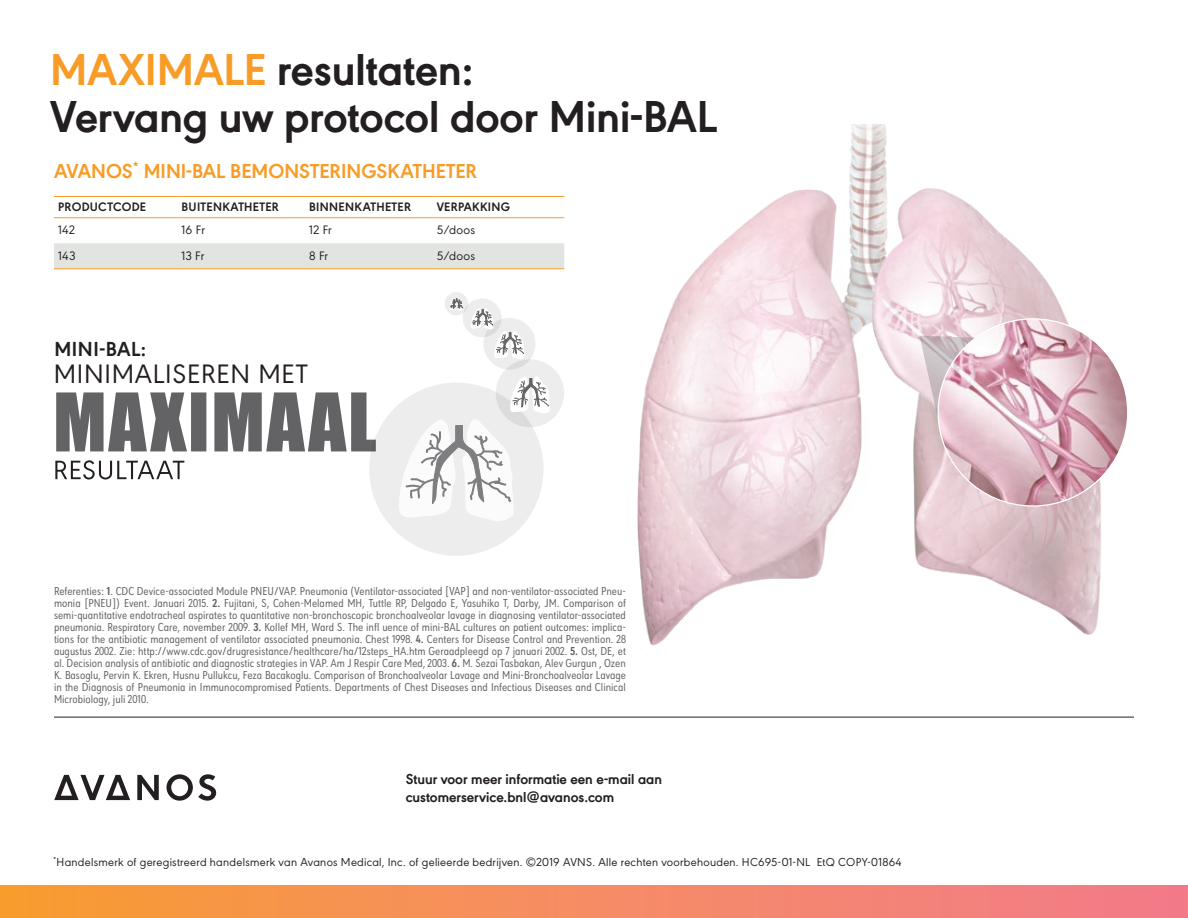
<style>
.page{position:relative;width:1188px;height:918px;background:#fff}
.page>*{position:absolute;margin:0;border:0;box-sizing:border-box;transform-origin:0 0}
.t1{font:700 46.5px/46.5px "Avanos Sans";color:#231f20}
.t2{font:27.75px "Avanos Sans";letter-spacing:.025em;color:#231f20}
.t3{font:700 21.15px "Avanos Sans";letter-spacing:.025em;color:#231f20}
.t4{font:700 21px "Avanos Sans";color:#f89c28}
.t5{font:700 15px/18px "Avanos Sans";color:#231f20}
.t6{font:700 12.75px "Avanos Sans";letter-spacing:.025em;color:#231f20}
.t7{font:12.75px "Avanos Sans";letter-spacing:.015em;color:#231f20}
.t8{font:12px/12px "Avanos Sans Cond";color:#636366;text-align:justify}
.t9{font:12px "Avanos Sans";letter-spacing:.025em;color:#231f20}
.s1{color:#f89c28}
.s2{font-weight:700}
</style>
<div class="page">
<img style="left:637px;top:125px;width:464px;height:521px">
<svg style="left:919px;top:336px;width:19px;height:90px;background:#d5c6ca"></svg>
<img style="left:938px;top:319px;width:188px;height:187px">
<div style="left:0;top:885px;width:1188px;height:33px;background:linear-gradient(to right,#f89d34,#f27b8e)"></div>
<svg style="left:54px;top:775px;width:76px;height:25px"></svg>
<svg style="left:137px;top:775px;width:22px;height:25px"></svg>
<svg style="left:167px;top:774px;width:49px;height:27px"></svg>
<svg style="left:54px;top:218px;width:510px;height:50px"></svg>
<hr style="left:54px;top:196px;width:128px;height:1px;background:#f89c28">
<hr style="left:182px;top:196px;width:127px;height:1px;background:#f89c28">
<hr style="left:309px;top:196px;width:128px;height:1px;background:#f89c28">
<hr style="left:437px;top:196px;width:127px;height:1px;background:#f89c28">
<hr style="left:54px;top:268px;width:128px;height:1px;background:#f89c28">
<hr style="left:182px;top:268px;width:127px;height:1px;background:#f89c28">
<hr style="left:309px;top:268px;width:128px;height:1px;background:#f89c28">
<hr style="left:437px;top:268px;width:127px;height:1px;background:#f89c28">
<hr style="left:54px;top:217px;width:128px;height:1px;background:#f89c28">
<hr style="left:182px;top:217px;width:127px;height:1px;background:#f89c28">
<hr style="left:309px;top:217px;width:128px;height:1px;background:#f89c28">
<hr style="left:437px;top:217px;width:127px;height:1px;background:#f89c28">
<hr style="left:54px;top:717px;width:1080px;height:1px;background:#231f20">
<svg style="left:55px;top:460px;width:129px;height:20px"></svg>
<svg style="left:56px;top:392px;width:318px;height:59px"></svg>
<div style="left:369px;top:383px;width:175px;height:173px;background:#ededed;border-radius:50%"></div>
<div style="left:483px;top:318px;width:53px;height:52px;background:#ededed;border-radius:50%"></div>
<div style="left:463px;top:298px;width:39px;height:39px;background:#ededed;border-radius:50%"></div>
<svg style="left:471px;top:308px;width:53px;height:52px"></svg>
<div style="left:496px;top:359px;width:68px;height:68px;background:linear-gradient(to right,#e7e7e7,#eee);border-radius:50%"></div>
<svg style="left:397px;top:374px;width:153px;height:149px"></svg>
<div style="left:445px;top:292px;width:23px;height:23px;background:#ededed;border-radius:50%"></div>
<svg style="left:450px;top:298px;width:13px;height:12px"></svg>
<h1 class="t1" style="left:50px;top:43px;width:668px"><span class="s1">MAXIMALE</span> resultaten:<br>Vervang uw protocol door Mini-BAL</h1>
<h3 class="t4" style="left:54px;top:155px;width:425px">AVANOS<sup>*</sup> MINI-BAL BEMONSTERINGSKATHETER</h3>
<p class="t6" style="left:58px;top:198px;width:89px">PRODUCTCODE</p>
<p class="t6" style="left:182px;top:198px;width:99px">BUITENKATHETER</p>
<p class="t6" style="left:309px;top:198px;width:103px">BINNENKATHETER</p>
<p class="t6" style="left:437px;top:198px;width:75px">VERPAKKING</p>
<p class="t7" style="left:58px;top:221px;width:18px">142</p>
<p class="t7" style="left:182px;top:221px;width:25px">16 Fr</p>
<p class="t7" style="left:309px;top:221px;width:24px">12 Fr</p>
<p class="t7" style="left:437px;top:221px;width:40px">5/doos</p>
<p class="t7" style="left:58px;top:246px;width:19px">143</p>
<p class="t7" style="left:182px;top:246px;width:24px">13 Fr</p>
<p class="t7" style="left:309px;top:246px;width:21px">8 Fr</p>
<p class="t7" style="left:437px;top:246px;width:40px">5/doos</p>
<h3 class="t3" style="left:54px;top:333px;width:93px">MINI-BAL:</h3>
<h2 class="t2" style="left:54px;top:354px;width:255px">MINIMALISEREN MET</h2>
<p class="t8" style="left:54px;top:585px;width:574px">Referenties: <span class="s2">1</span>. CDC Device-associated Module PNEU/VAP. Pneumonia (Ventilator-associated [VAP] and non-ventilator-associated Pneu&shy;monia [PNEU]) Event. Januari 2015. <span class="s2">2.</span> Fujitani, S, Cohen-Melamed MH, Tuttle RP, Delgado E, Yasuhiko T, Darby, JM. Comparison of semi-quantitative endotracheal aspirates to quantitative non-bronchoscopic bronchoalveolar lavage in diagnosing ventilator-associated pneumonia. Respiratory Care, november 2009. <span class="s2">3.</span> Kollef MH, Ward S. The infl uence of mini-BAL cultures on patient outcomes: implica&shy;tions for the antibiotic management of ventilator associated pneumonia. Chest 1998. <span class="s2">4.</span> Centers for Disease Control and Prevention. 28 augustus 2002. Zie: http://www.cdc.gov/drugresistance/healthcare/ha/12steps_HA.htm Geraadpleegd op 7 januari 2002. <span class="s2">5.</span> Ost, DE, et al. Decision analysis of antibiotic and diagnostic strategies in VAP. Am J Respir Care Med, 2003. <span class="s2">6.</span> M. Sezai Tasbakan, Alev Gurgun , Ozen K. Basoglu, Pervin K. Ekren, Husnu Pullukcu, Feza Bacakoglu. Comparison of Bronchoalveolar Lavage and Mini-Bronchoalveolar Lavage in the Diagnosis of Pneumonia in Immunocompromised Patients. Departments of Chest Diseases and Infectious Diseases and Clinical Microbiology, juli 2010.</p>
<p class="t5" style="left:406px;top:769px;width:258px">Stuur voor meer informatie een e-mail aan customerservice.bnl@avanos.com</p>
<p class="t9" style="left:53px;top:853px;width:850px"><sup>*</sup>Handelsmerk of geregistreerd handelsmerk van Avanos Medical, Inc. of gelieerde bedrijven. ©2019 AVNS. Alle rechten voorbehouden. HC695-01-NL EtQ COPY-01864</p>
</div>
